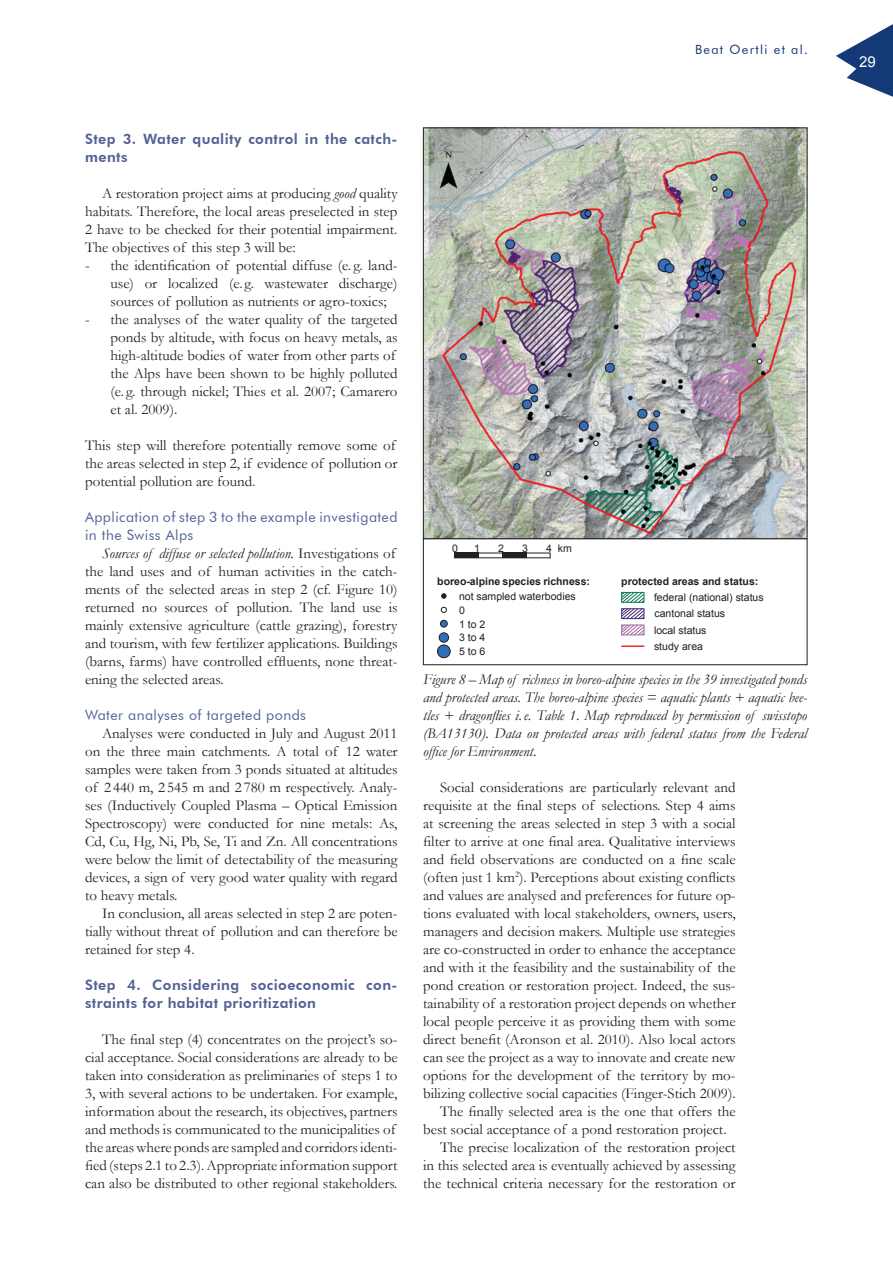
<style>
.page{position:relative;width:893px;height:1263px;background:#fff}
.page>*{position:absolute;margin:0;border:0;box-sizing:border-box;transform-origin:0 0}
.t1{font:15px/18px "Garamond";color:#231f20;text-align:justify}
.t2{font:italic 15px/18px "Garamond";color:#231f20;text-align:justify}
.t3{font:15px "Arial";color:#fff}
.t4{font:800 14.25px/18px "Futura BT";letter-spacing:.03em;color:#536194}
.t5{font:14.25px/18px "Futura BT";letter-spacing:.03em;color:#536194}
.t6{font:12.75px "Futura BT";letter-spacing:.1em;color:#143977}
.t7{font:10.5px/13.8px "Arial";color:#231f20}
.t8{font:700 10.5px "Arial";color:#231f20}
.s1{font-style:italic}
</style>
<div class="page">
<svg style="left:836px;top:24px;width:57px;height:73px"></svg>
<svg style="left:479px;top:553px;width:71px;height:5px"></svg>
<div style="left:454px;top:553px;width:25px;height:5px;background:#231f20"></div>
<div style="left:502px;top:553px;width:25px;height:5px;background:#231f20"></div>
<hr style="left:621px;top:645px;width:23px;height:2px;background:#ed2e2c">
<div style="left:423px;top:538px;width:384px;height:127px;border:1px solid #231f20"></div>
<img style="left:425px;top:130px;width:380px;height:407px">
<div style="left:423px;top:128px;width:384px;height:411px;border:1px solid #231f20"></div>
<svg style="left:441px;top:594px;width:5px;height:4px"></svg>
<svg style="left:441px;top:607px;width:6px;height:6px"></svg>
<div style="left:440px;top:620px;width:7px;height:7px;background:#306fb7;border-radius:50%"></div>
<div style="left:440px;top:620px;width:7px;height:7px;border:1px solid #231f20;border-radius:50%"></div>
<div style="left:439px;top:633px;width:10px;height:9px;background:#306fb7;border-radius:50%"></div>
<div style="left:439px;top:633px;width:10px;height:9px;border:1px solid #231f20;border-radius:50%"></div>
<div style="left:437px;top:645px;width:13px;height:13px;background:#306fb7;border-radius:50%"></div>
<div style="left:437px;top:645px;width:13px;height:13px;border:1px solid #231f20;border-radius:50%"></div>
<svg style="left:621px;top:591px;width:24px;height:45px"></svg>
<p class="t6" style="left:695px;top:42px;width:114px">Beat Oertli et al.</p>
<p class="t4" style="left:85px;top:130px;width:314px">Step 3. Water quality control in the catch&shy;ments</p>
<p class="t1" style="left:85px;top:184px;width:314px;text-indent:17px">A restoration project aims at producing <span class="s1">good</span> quality habitats. Therefore, the local areas preselected in step 2 have to be checked for their potential impairment.<br>The objectives of this step 3 will be:</p>
<p class="t1" style="left:111px;top:256px;width:289px;text-indent:-26px">- the identification of potential diffuse (e. g. land&shy;use) or localized (e. g. wastewater discharge) sources of pollution as nutrients or agro-toxics;</p>
<p class="t1" style="left:111px;top:310px;width:289px;text-align:left;text-indent:-26px">- the analyses of the water quality of the targeted ponds by altitude, with focus on heavy metals, as high-altitude bodies of water from other parts of the Alps have been shown to be highly polluted (e. g. through nickel; Thies et al. 2007; Camarero et al. 2009).</p>
<p class="t1" style="left:85px;top:436px;width:314px;text-align:left">This step will therefore potentially remove some of the areas selected in step 2, if evidence of pollution or potential pollution are found.</p>
<p class="t5" style="left:85px;top:508px;width:314px">Application of step 3 to the example investigated in the Swiss Alps</p>
<p class="t1" style="left:85px;top:544px;width:314px;text-align:left;text-indent:17px"><span class="s1">Sources of diffuse or selected pollution.</span> Investigations of the land uses and of human activities in the catch&shy;ments of the selected areas in step 2 (cf. Figure 10) returned no sources of pollution. The land use is mainly extensive agriculture (cattle grazing), forestry and tourism, with few fertilizer applications. Buildings (barns, farms) have controlled effluents, none threat&shy;ening the selected areas.</p>
<p class="t5" style="left:85px;top:706px;width:223px">Water analyses of targeted ponds</p>
<p class="t1" style="left:85px;top:724px;width:314px;text-indent:17px">Analyses were conducted in July and August 2011 on the three main catchments. A total of 12 water samples were taken from 3 ponds situated at altitudes of 2 440 m, 2 545 m and 2 780 m respectively. Analy&shy;ses (Inductively Coupled Plasma – Optical Emission Spectroscopy) were conducted for nine metals: As, Cd, Cu, Hg, Ni, Pb, Se, Ti and Zn. All concentrations were below the limit of detectability of the measuring devices, a sign of very good water quality with regard to heavy metals.</p>
<p class="t1" style="left:85px;top:904px;width:314px;text-indent:17px">In conclusion, all areas selected in step 2 are poten&shy;tially without threat of pollution and can therefore be retained for step 4.</p>
<p class="t4" style="left:85px;top:976px;width:314px">Step 4. Considering socioeconomic con&shy;straints for habitat prioritization</p>
<p class="t1" style="left:85px;top:1030px;width:314px;text-align:left;text-indent:17px">The final step (4) concentrates on the project’s so&shy;cial acceptance. Social considerations are already to be taken into consideration as preliminaries of steps 1 to 3, with several actions to be undertaken. For example, information about the research, its objectives, partners and methods is communicated to the municipalities of the areas where ponds are sampled and corridors identi&shy;fied (steps 2.1 to 2.3). Appropriate information support can also be distributed to other regional stakeholders.</p>
<p class="t7" style="left:452px;top:541px;width:7px">0</p>
<p class="t7" style="left:474px;top:541px;width:7px">1</p>
<p class="t7" style="left:498px;top:541px;width:7px">2</p>
<p class="t7" style="left:522px;top:541px;width:7px">3</p>
<p class="t7" style="left:546px;top:542px;width:27px">4 km</p>
<p class="t8" style="left:437px;top:574px;width:154px">boreo-alpine species richness:</p>
<p class="t7" style="left:459px;top:589px;width:118px">not sampled waterbodies<br>0<br>1 to 2<br>3 to 4<br>5 to 6</p>
<p class="t8" style="left:621px;top:574px;width:139px">protected areas and status:</p>
<p class="t7" style="left:654px;top:589px;width:111px;line-height:16.4px">federal (national) status cantonal status<br>local status</p>
<p class="t7" style="left:654px;top:639px;width:51px">study area</p>
<p class="t2" style="left:423px;top:670px;width:386px">Figure 8 – Map of richness in boreo-alpine species in the 39 investigated ponds and protected areas. The boreo-alpine species = aquatic plants + aquatic bee&shy;tles + dragonflies i.e. Table 1. Map reproduced by permission of swisstopo (BA13130). Data on protected areas with federal status from the Federal office for Environment.</p>
<p class="t1" style="left:440px;top:778px;width:297px">Social considerations are particularly relevant and</p>
<p class="t1" style="left:423px;top:796px;width:314px">requisite at the final steps of selections. Step 4 aims</p>
<p class="t1" style="left:423px;top:814px;width:314px">at screening the areas selected in step 3 with a social</p>
<p class="t1" style="left:423px;top:832px;width:314px">filter to arrive at one final area. Qualitative interviews</p>
<p class="t1" style="left:423px;top:850px;width:314px">and field observations are conducted on a fine scale</p>
<p class="t1" style="left:423px;top:868px;width:314px">(often just 1 km<sup>2</sup>). Perceptions about existing conflicts</p>
<p class="t1" style="left:423px;top:886px;width:314px">and values are analysed and preferences for future op-</p>
<p class="t1" style="left:423px;top:904px;width:314px">tions evaluated with local stakeholders, owners, users,</p>
<p class="t1" style="left:423px;top:922px;width:314px">managers and decision makers. Multiple use strategies</p>
<p class="t1" style="left:423px;top:940px;width:314px">are co-constructed in order to enhance the acceptance</p>
<p class="t1" style="left:423px;top:958px;width:314px">and with it the feasibility and the sustainability of the</p>
<p class="t1" style="left:423px;top:976px;width:314px">pond creation or restoration project. Indeed, the sus-</p>
<p class="t1" style="left:423px;top:994px;width:314px">tainability of a restoration project depends on whether</p>
<p class="t1" style="left:423px;top:1012px;width:314px">local people perceive it as providing them with some</p>
<p class="t1" style="left:423px;top:1030px;width:314px">direct benefit (Aronson et al. 2010). Also local actors</p>
<p class="t1" style="left:423px;top:1048px;width:314px">can see the project as a way to innovate and create new</p>
<p class="t1" style="left:423px;top:1066px;width:314px">options for the development of the territory by mo-</p>
<p class="t1" style="left:423px;top:1084px;width:314px">bilizing collective social capacities (Finger-Stich 2009).</p>
<p class="t1" style="left:440px;top:1102px;width:297px">The finally selected area is the one that offers the</p>
<p class="t1" style="left:423px;top:1120px;width:305px">best social acceptance of a pond restoration project.</p>
<p class="t1" style="left:440px;top:1138px;width:297px">The precise localization of the restoration project</p>
<p class="t1" style="left:423px;top:1156px;width:314px">in this selected area is eventually achieved by assessing</p>
<p class="t1" style="left:423px;top:1174px;width:314px">the technical criteria necessary for the restoration or</p>
<p class="t3" style="left:859px;top:52px;width:18px">29</p>
</div>
